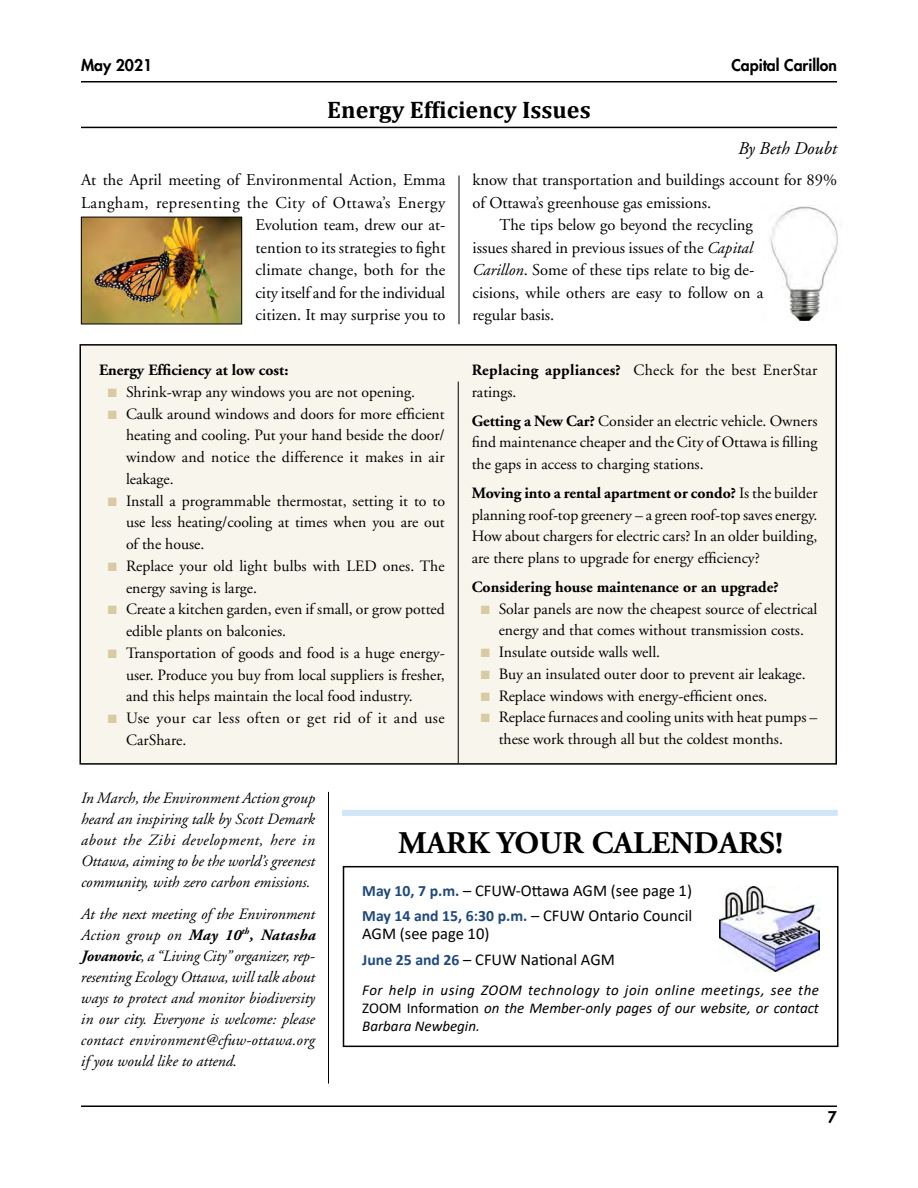
<style>
.page{position:relative;width:918px;height:1188px;background:#fff}
.page>*{position:absolute;margin:0;border:0;box-sizing:border-box;transform-origin:0 0}
.t1{font:700 31.5px "Adobe Garamond";color:#000}
.t2{font:700 24px "Cambria";color:#000}
.t3{font:italic 18px "Adobe Garamond";color:#000}
.t4{font:16.5px/22.5px "Adobe Garamond";color:#000;text-align:right}
.t5{font:16.5px/25px "Calibri";color:#000}
.t6{font:15.75px/21.8px "Adobe Garamond";color:#000;text-align:justify}
.t7{font:italic 15.75px/21px "Adobe Garamond";color:#000;text-align:justify}
.t8{font:700 15.75px "Adobe Garamond";color:#000}
.t9{font:15.75px/21.8px "Adobe Garamond";letter-spacing:.02em;color:#000}
.t10{font:15.75px/21.8px "Adobe Garamond";letter-spacing:.03em;color:#000}
.t11{font:700 15.75px "Calibri";color:#1f497d}
.t12{font:800 15.75px "Futura";color:#000}
.t13{font:italic 15px/18px "Calibri";color:#000;text-align:justify}
.s1{font-style:italic}
.s2{color:#d8cba1}
.s3{font-weight:700}
.s4{font-weight:700;font-size:15.75px;color:#1f497d}
.s5{font-weight:400;font-size:16.5px;color:#000}
.s6{font-style:normal}
</style>
<div class="page">
<hr style="left:81px;top:1106px;width:756px;height:1px;background:#000">
<hr style="left:81px;top:81px;width:756px;height:1px;background:#000">
<img style="left:769px;top:206px;width:69px;height:114px">
<hr style="left:81px;top:127px;width:756px;height:1px;background:#000">
<div style="left:80px;top:345px;width:756px;height:419px;background:#f7f5ec"></div>
<div style="left:80px;top:344px;width:757px;height:421px;border:2px solid #000"></div>
<img style="left:83px;top:219px;width:157px;height:103px">
<div style="left:81px;top:217px;width:161px;height:107px;border:1px solid #000"></div>
<hr style="left:458px;top:382px;width:1px;height:381px;background:#000">
<hr style="left:459px;top:176px;width:1px;height:148px;background:#000">
<div style="left:343px;top:866px;width:495px;height:181px;border:2px solid #000"></div>
<div style="left:342px;top:810px;width:496px;height:6px;background:#cfe7f5"></div>
<img style="left:719px;top:886px;width:101px;height:86px">
<hr style="left:328px;top:792px;width:1px;height:292px;background:#000">
<p class="t12" style="left:81px;top:55px;width:73px">May 2021</p>
<p class="t12" style="left:731px;top:55px;width:107px">Capital Carillon</p>
<h2 class="t2" style="left:327px;top:93px;width:265px">Energy Efficiency Issues</h2>
<p class="t3" style="left:738px;top:138px;width:100px">By Beth Doubt</p>
<p class="t4" style="left:81px;top:169px;width:366px">At the April meeting of Environmental Action, Emma Langham, representing the City of Ottawa’s Energy Evolution team, drew our at-<br>tention to its strategies to fight<br>climate change, both for the<br>city itself and for the individual<br>citizen. It may surprise you to</p>
<p class="t4" style="left:472px;top:169px;width:366px">know that transportation and buildings account for 89%</p>
<p class="t4" style="left:472px;top:192px;width:240px">of Ottawa’s greenhouse gas emissions.</p>
<p class="t4" style="left:499px;top:214px;width:255px">The tips below go beyond the recycling</p>
<p class="t4" style="left:472px;top:237px;width:282px">issues shared in previous issues of the <span class="s1">Capital</span></p>
<p class="t4" style="left:472px;top:259px;width:283px"><span class="s1">Carillon</span>. Some of these tips relate to big de-</p>
<p class="t4" style="left:472px;top:282px;width:293px">cisions, while others are easy to follow on a</p>
<p class="t4" style="left:472px;top:304px;width:83px">regular basis.</p>
<p class="t8" style="left:99px;top:362px;width:191px">Energy Efficiency at low cost:</p>
<p class="t6" style="left:108px;top:381px;width:308px"><span class="s2">■</span> Shrink-wrap any windows you are not opening.</p>
<p class="t6" style="left:126px;top:403px;width:320px;text-indent:-18px"><span class="s2">■</span> Caulk around windows and doors for more efficient heating and cooling. Put your hand beside the door/ window and notice the difference it makes in air leakage.</p>
<p class="t6" style="left:126px;top:490px;width:321px;text-indent:-18px"><span class="s2">■</span> Install a programmable thermostat, setting it to to use less heating/cooling at times when you are out of the house.</p>
<p class="t6" style="left:126px;top:555px;width:320px;text-indent:-18px"><span class="s2">■</span> Replace your old light bulbs with LED ones. The energy saving is large.</p>
<p class="t6" style="left:126px;top:599px;width:320px;text-indent:-18px"><span class="s2">■</span> Create a kitchen garden, even if small, or grow potted edible plants on balconies.</p>
<p class="t6" style="left:126px;top:642px;width:320px;text-indent:-18px"><span class="s2">■</span> Transportation of goods and food is a huge energy&shy;user. Produce you buy from local suppliers is fresher, and this helps maintain the local food industry.</p>
<p class="t10" style="left:126px;top:708px;width:320px;text-indent:-18px"><span class="s2">■</span> Use your car less often or get rid of it and use<br>CarShare.</p>
<p class="t9" style="left:472px;top:360px;width:347px"><span class="s3">Replacing appliances?</span> Check for the best EnerStar ratings.</p>
<p class="t6" style="left:472px;top:410px;width:347px"><span class="s3">Getting a New Car?</span> Consider an electric vehicle. Owners find maintenance cheaper and the City of Ottawa is filling the gaps in access to charging stations.</p>
<p class="t6" style="left:472px;top:482px;width:347px"><span class="s3">Moving into a rental apartment or condo?</span> Is the builder planning roof-top greenery – a green roof-top saves energy.<br>How about chargers for electric cars? In an older building, are there plans to upgrade for energy efficiency?</p>
<p class="t8" style="left:472px;top:578px;width:308px">Considering house maintenance or an upgrade?</p>
<p class="t6" style="left:481px;top:598px;width:338px;text-align:center"><span class="s2">■</span> Solar panels are now the cheapest source of electrical energy and that comes without transmission costs.</p>
<p class="t6" style="left:481px;top:642px;width:181px"><span class="s2">■</span> Insulate outside walls well.</p>
<p class="t6" style="left:481px;top:663px;width:326px"><span class="s2">■</span> Buy an insulated outer door to prevent air leakage.</p>
<p class="t6" style="left:481px;top:685px;width:288px"><span class="s2">■</span> Replace windows with energy-efficient ones.</p>
<p class="t6" style="left:499px;top:707px;width:320px;text-indent:-18px"><span class="s2">■</span> Replace furnaces and cooling units with heat pumps – these work through all but the coldest months.</p>
<p class="t7" style="left:81px;top:788px;width:236px">In March, the Environment Action group heard an inspiring talk by Scott Demark about the Zibi development, here in Ottawa, aiming to be the world’s greenest community, with zero carbon emissions.</p>
<p class="t7" style="left:81px;top:904px;width:236px">At the next meeting of the Environment Action group on <span class="s3">May 10</span><sup>th</sup><span class="s3">, Natasha Jovanovic</span>, a “Living City” organizer, rep&shy;resenting Ecology Ottawa, will talk about ways to protect and monitor biodiversity in our city. Everyone is welcome: please contact environment@cfuw-ottawa.org if you would like to attend.</p>
<h1 class="t1" style="left:398px;top:826px;width:387px">MARK YOUR CALENDARS!</h1>
<p class="t5" style="left:362px;top:878px;width:331px"><span class="s4">May 10, 7 p.m.</span> – CFUW-Ottawa AGM (see page 1)</p>
<p class="t11" style="left:362px;top:905px;width:332px">May 14 and 15, 6:30 p.m. <span class="s5">– CFUW Ontario Council</span></p>
<p class="t5" style="left:362px;top:921px;width:254px">AGM (see page 10)<br><span class="s4">June 25 and 26</span> – CFUW National AGM</p>
<p class="t13" style="left:362px;top:980px;width:458px">For help in using ZOOM technology to join online meetings, see the <span class="s6">ZOOM Information</span> on the Member-only pages of our website, or contact Barbara Newbegin.</p>
<p class="t12" style="left:828px;top:1106px;width:11px">7</p>
</div>
